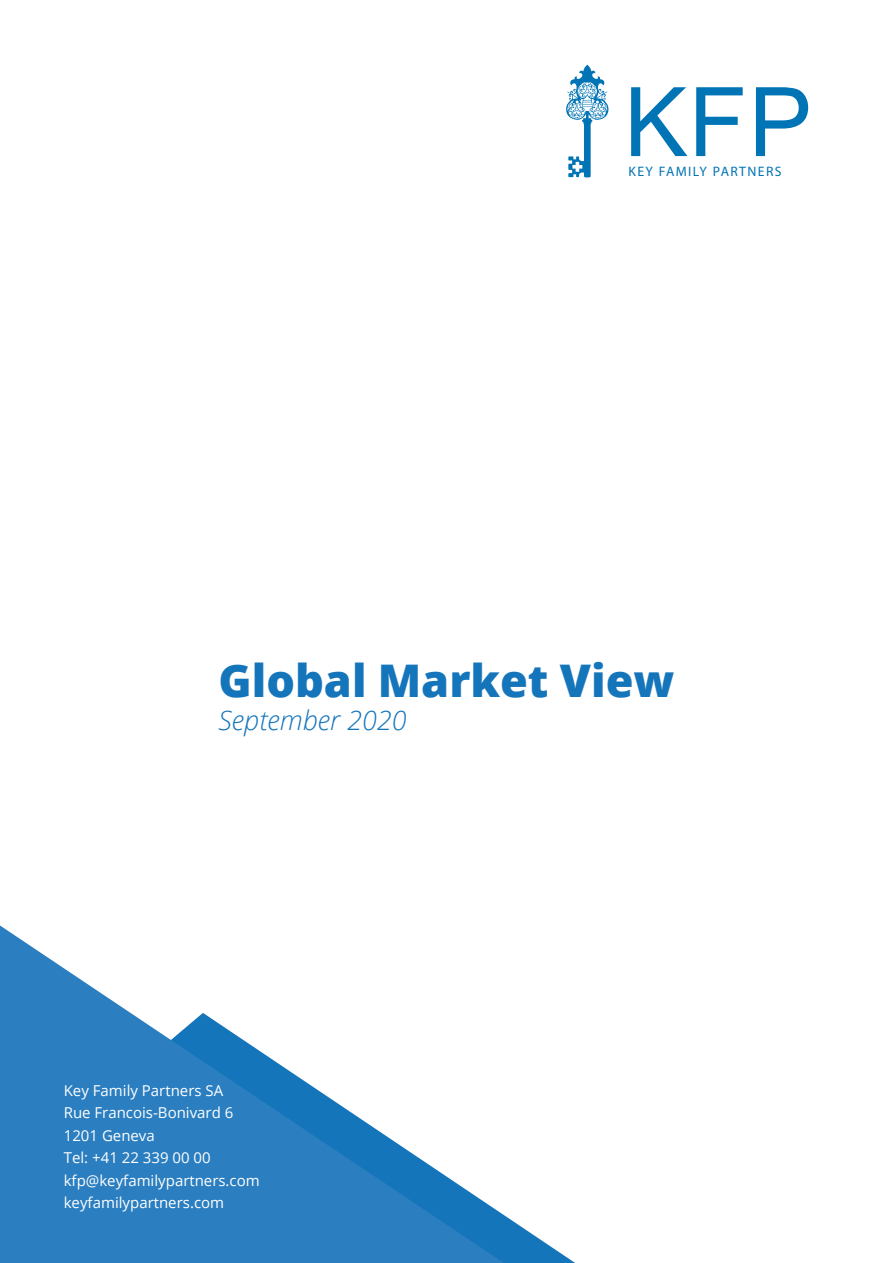
<style>
.page{position:relative;width:893px;height:1263px;background:#fff}
.page>*{position:absolute;margin:0;border:0;box-sizing:border-box;transform-origin:0 0}
.t1{font:96.15px "Microsoft Sans Serif";color:#0074b5}
.t2{font:800 45px "Open Sans";color:#1575bb}
.t3{font:italic 300 27px "Open Sans";color:#1575bb}
.t4{font:15px/22.5px "Open Sans";color:#fff}
.t5{font:500 13.8px "Azo Sans";letter-spacing:.1em;color:#0074b5}
</style>
<div class="page">
<svg style="left:566px;top:65px;width:43px;height:112px"></svg>
<svg style="left:504px;top:1215px;width:71px;height:48px"></svg>
<svg style="left:0;top:925px;width:504px;height:338px;fill:#2b7ec0"></svg>
<h1 class="t1" style="left:623px;top:67px;width:190px">KFP</h1>
<p class="t5" style="left:629px;top:163px;width:154px">KEY FAMILY PARTNERS</p>
<h2 class="t2" style="left:219px;top:647px;width:457px">Global Market View</h2>
<h3 class="t3" style="left:219px;top:701px;width:190px">September 2020</h3>
<p class="t4" style="left:64px;top:1079px;width:198px">Key Family Partners SA<br>Rue Francois-Bonivard 6<br>1201 Geneva<br>Tel: +41 22 339 00 00 kfp@keyfamilypartners.com keyfamilypartners.com</p>
</div>
